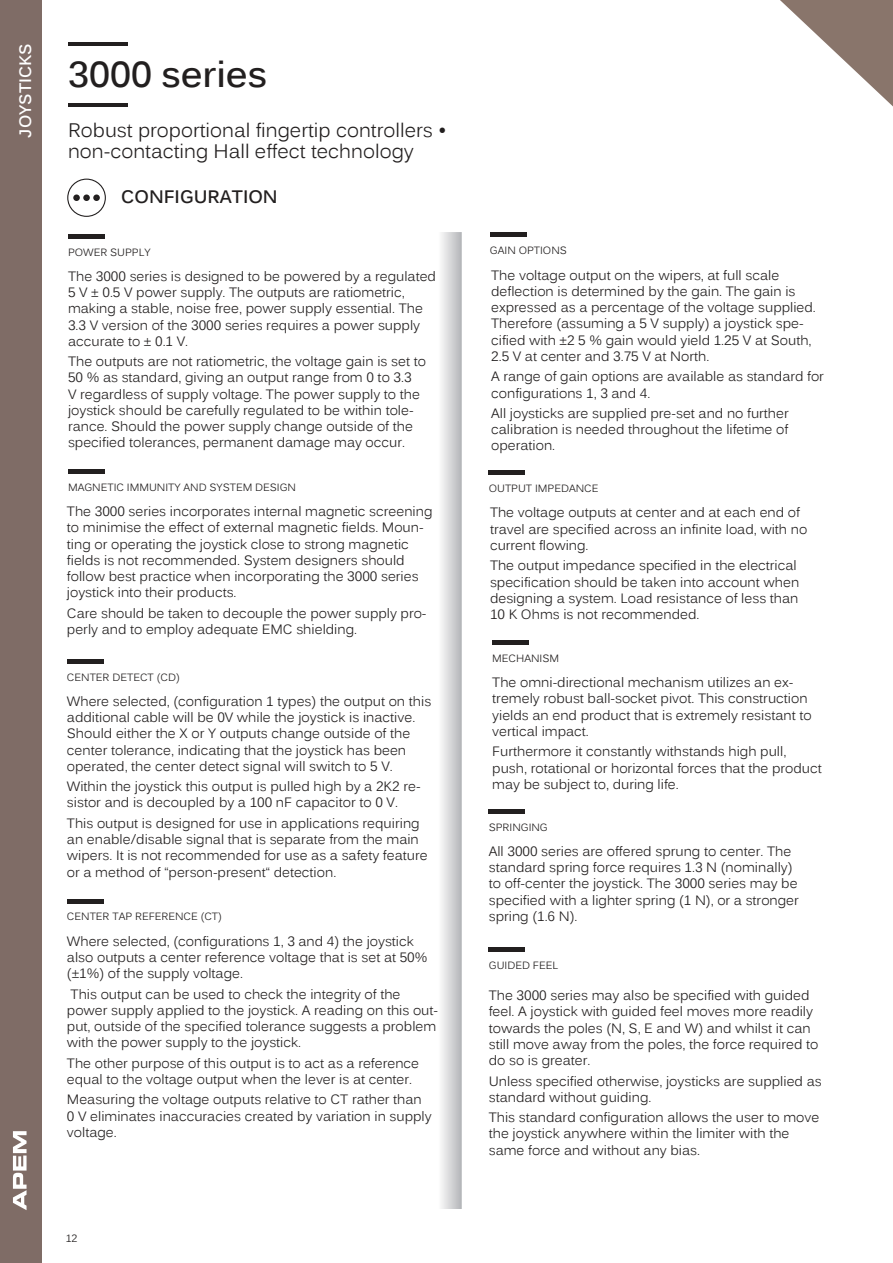
<style>
.page{position:relative;width:893px;height:1263px;background:#fff}
.page>*{position:absolute;margin:0;border:0;box-sizing:border-box;transform-origin:0 0}
.t1{font:700 36px "Kalinga";color:#221f1f}
.t2{font:19.5px/21px "Kalinga";color:#221f1f}
.t3{font:700 18px "Kalinga";color:#221f1f}
.t4{font:700 16.5px "Kalinga";color:#fff}
.t5{font:13.5px/16.2px "Kalinga";color:#221f1f}
.t6{font:10.5px "Kalinga";color:#221f1f}
</style>
<div class="page">
<hr style="left:67px;top:659px;width:36px;height:4px;background:#221f1f">
<svg style="left:67px;top:179px;width:39px;height:38px"></svg>
<img style="left:441px;top:232px;width:21px;height:977px">
<hr style="left:492px;top:641px;width:36px;height:4px;background:#221f1f">
<hr style="left:67px;top:899px;width:36px;height:4px;background:#221f1f">
<hr style="left:490px;top:232px;width:36px;height:4px;background:#221f1f">
<hr style="left:489px;top:471px;width:36px;height:4px;background:#221f1f">
<hr style="left:489px;top:809px;width:36px;height:4px;background:#221f1f">
<hr style="left:489px;top:948px;width:36px;height:4px;background:#221f1f">
<hr style="left:68px;top:234px;width:36px;height:4px;background:#221f1f">
<div style="left:68px;top:469px;width:36px;height:5px;background:#221f1f"></div>
<hr style="left:68px;top:103px;width:59px;height:3px;background:#221f1f">
<hr style="left:68px;top:43px;width:59px;height:3px;background:#221f1f">
<div style="left:0;top:0;width:42px;height:1263px;background:#7f6c66"></div>
<svg style="left:780px;top:0;width:113px;height:106px"></svg>
<svg style="left:13px;top:1131px;width:14px;height:79px"></svg>
<p class="t4" style="left:16px;top:138px;width:96px;rotate:-90deg">JOYSTICKS</p>
<h1 class="t1" style="left:68px;top:61px;width:201px">3000 series</h1>
<h2 class="t2" style="left:68px;top:122px;width:380px">Robust proportional fingertip controllers • non-contacting Hall effect technology</h2>
<h3 class="t3" style="left:121px;top:190px;width:158px">CONFIGURATION</h3>
<p class="t6" style="left:68px;top:248px;width:84px">POWER SUPPLY</p>
<p class="t5" style="left:68px;top:269px;width:369px">The 3000 series is designed to be powered by a regulated 5 V ± 0.5 V power supply. The outputs are ratiometric, making a stable, noise free, power supply essential. The 3.3 V version of the 3000 series requires a power supply accurate to ± 0.1 V.</p>
<p class="t5" style="left:68px;top:355px;width:359px">The outputs are not ratiometric, the voltage gain is set to 50 % as standard, giving an output range from 0 to 3.3<br>V regardless of supply voltage. The power supply to the joystick should be carefully regulated to be within tole&shy;rance. Should the power supply change outside of the specified tolerances, permanent damage may occur.</p>
<p class="t6" style="left:68px;top:483px;width:230px">MAGNETIC IMMUNITY AND SYSTEM DESIGN</p>
<p class="t5" style="left:67px;top:505px;width:367px">The 3000 series incorporates internal magnetic screening to minimise the effect of external magnetic fields. Moun&shy;ting or operating the joystick close to strong magnetic fields is not recommended. System designers should follow best practice when incorporating the 3000 series joystick into their products.</p>
<p class="t5" style="left:67px;top:606px;width:361px">Care should be taken to decouple the power supply pro&shy;perly and to employ adequate EMC shielding.</p>
<p class="t6" style="left:67px;top:673px;width:114px">CENTER DETECT (CD)</p>
<p class="t5" style="left:67px;top:694px;width:366px">Where selected, (configuration 1 types) the output on this additional cable will be 0V while the joystick is inactive.<br>Should either the X or Y outputs change outside of the center tolerance, indicating that the joystick has been operated, the center detect signal will switch to 5 V.</p>
<p class="t5" style="left:67px;top:780px;width:355px">Within the joystick this output is pulled high by a 2K2 re&shy;sistor and is decoupled by a 100 nF capacitor to 0 V.</p>
<p class="t5" style="left:67px;top:816px;width:362px">This output is designed for use in applications requiring an enable/disable signal that is separate from the main wipers. It is not recommended for use as a safety feature or a method of “person-present“ detection.</p>
<p class="t6" style="left:67px;top:913px;width:156px">CENTER TAP REFERENCE (CT)</p>
<p class="t5" style="left:67px;top:934px;width:362px">Where selected, (configurations 1, 3 and 4) the joystick also outputs a center reference voltage that is set at 50% (±1%) of the supply voltage.</p>
<p class="t5" style="left:67px;top:987px;width:373px">This output can be used to check the integrity of the power supply applied to the joystick. A reading on this out&shy;put, outside of the specified tolerance suggests a problem with the power supply to the joystick.</p>
<p class="t5" style="left:67px;top:1056px;width:354px">The other purpose of this output is to act as a reference equal to the voltage output when the lever is at center.</p>
<p class="t5" style="left:67px;top:1093px;width:366px">Measuring the voltage outputs relative to CT rather than<br>0 V eliminates inaccuracies created by variation in supply voltage.</p>
<p class="t6" style="left:66px;top:1234px;width:13px">12</p>
<p class="t6" style="left:490px;top:246px;width:78px">GAIN OPTIONS</p>
<p class="t5" style="left:491px;top:268px;width:326px">The voltage output on the wipers, at full scale deflection is determined by the gain. The gain is expressed as a percentage of the voltage supplied.<br>Therefore (assuming a 5 V supply) a joystick spe&shy;cified with ±2 5 % gain would yield 1.25 V at South, 2.5 V at center and 3.75 V at North.</p>
<p class="t5" style="left:491px;top:370px;width:334px">A range of gain options are available as standard for configurations 1, 3 and 4.</p>
<p class="t5" style="left:491px;top:406px;width:299px;text-align:justify">All joysticks are supplied pre-set and no further calibration is needed throughout the lifetime of operation.</p>
<p class="t6" style="left:489px;top:484px;width:111px">OUTPUT IMPEDANCE</p>
<p class="t5" style="left:490px;top:506px;width:319px">The voltage outputs at center and at each end of travel are specified across an infinite load, with no current flowing.</p>
<p class="t5" style="left:490px;top:559px;width:311px">The output impedance specified in the electrical specification should be taken into account when designing a system. Load resistance of less than 10 K Ohms is not recommended.</p>
<p class="t6" style="left:492px;top:654px;width:68px">MECHANISM</p>
<p class="t5" style="left:492px;top:676px;width:321px">The omni-directional mechanism utilizes an ex&shy;tremely robust ball-socket pivot. This construction yields an end product that is extremely resistant to vertical impact.</p>
<p class="t5" style="left:492px;top:745px;width:331px">Furthermore it constantly withstands high pull, push, rotational or horizontal forces that the product may be subject to, during life.</p>
<p class="t6" style="left:489px;top:823px;width:61px">SPRINGING</p>
<p class="t5" style="left:489px;top:844px;width:312px">All 3000 series are offered sprung to center. The standard spring force requires 1.3 N (nominally) to off-center the joystick. The 3000 series may be specified with a lighter spring (1 N), or a stronger spring (1.6 N).</p>
<p class="t6" style="left:489px;top:961px;width:71px">GUIDED FEEL</p>
<p class="t5" style="left:489px;top:989px;width:331px">The 3000 series may also be specified with guided feel. A joystick with guided feel moves more readily towards the poles (N, S, E and W) and whilst it can still move away from the poles, the force required to do so is greater.</p>
<p class="t5" style="left:489px;top:1074px;width:334px">Unless specified otherwise, joysticks are supplied as standard without guiding.</p>
<p class="t5" style="left:489px;top:1111px;width:332px">This standard configuration allows the user to move the joystick anywhere within the limiter with the same force and without any bias.</p>
</div>
